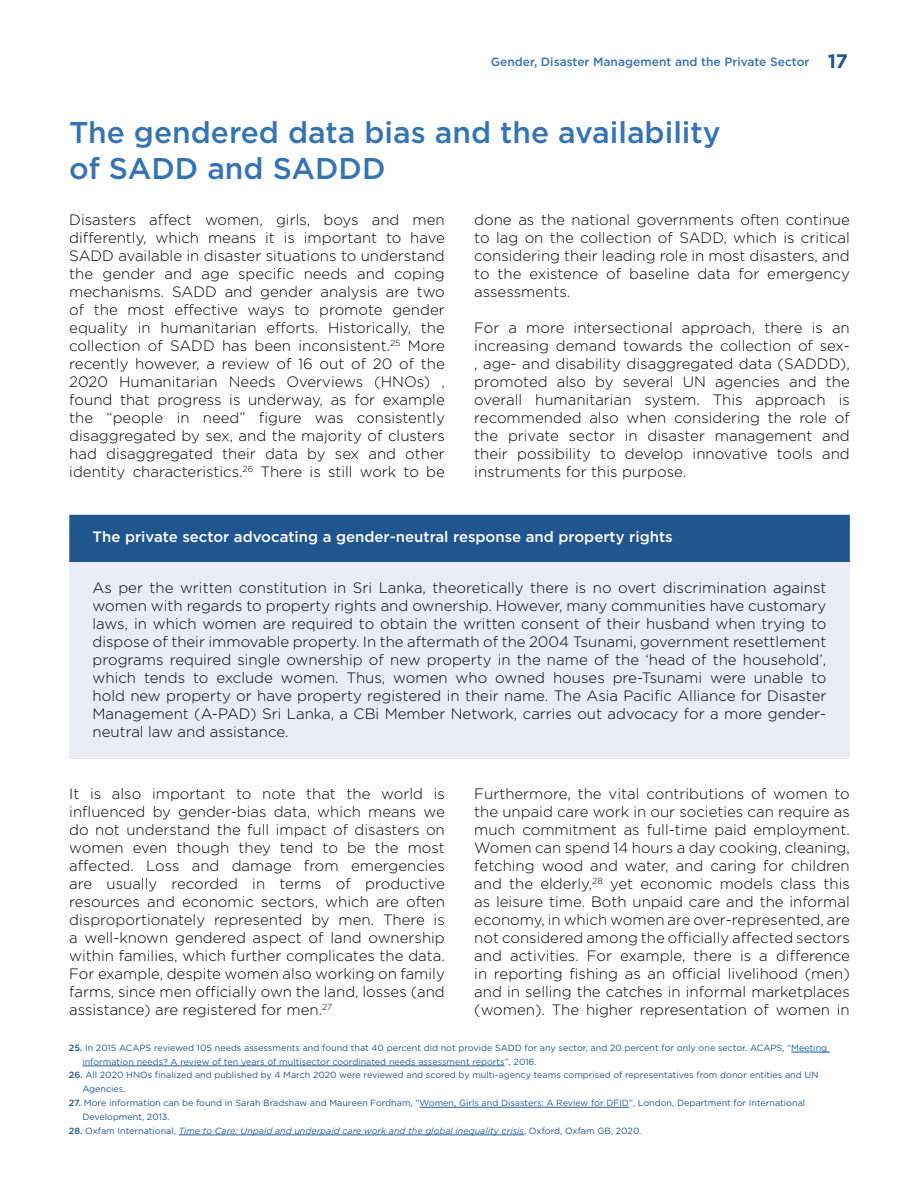
<style>
.page{position:relative;width:918px;height:1188px;background:#fff}
.page>*{position:absolute;margin:0;border:0;box-sizing:border-box;transform-origin:0 0}
.t1{font:500 30px/36px "Gotham";color:#3474b4}
.t2{font:300 15px/18px "Gotham";color:#000;text-align:justify}
.t3{font:500 15px "Gotham";color:#fff}
.t4{font:500 12px "Gotham";color:#3474b4}
.t5{font:9px/13.8px "Gotham";color:#21558e}
.t6{font:9px/13.8px "Gotham";color:#21558e}
.t7{font:italic 9px "Gotham";color:#215e9e}
.s1{font-weight:700;font-size:19.5px;color:#21558e}
.s2{font-weight:500}
.s3{color:#215e9e}
.s4{font-weight:500;font-style:normal;color:#21558e}
.s5{font-style:normal;color:#21558e}
</style>
<div class="page">
<hr style="left:791px;top:1052px;width:39px;height:1px;background:#215e9e">
<hr style="left:82px;top:1066px;width:423px;height:1px;background:#215e9e">
<hr style="left:420px;top:1107px;width:209px;height:1px;background:#215e9e">
<hr style="left:179px;top:1135px;width:345px;height:1px;background:#215e9e">
<div style="left:69px;top:515px;width:781px;height:47px;background:#21558e"></div>
<div style="left:69px;top:562px;width:781px;height:196px;background:#eaedf6"></div>
<p class="t4" style="left:491px;top:55px;width:359px">Gender, Disaster Management and the Private Sector <span class="s1">17</span></p>
<h1 class="t1" style="left:69px;top:114px;width:653px">The gendered data bias and the availability of SADD and SADDD</h1>
<p class="t2" style="left:69px;top:211px;width:377px">Disasters affect women, girls, boys and men differently, which means it is important to have SADD available in disaster situations to understand the gender and age specific needs and coping mechanisms. SADD and gender analysis are two of the most effective ways to promote gender equality in humanitarian efforts. Historically, the collection of SADD has been inconsistent.<sup>25</sup> More recently however, a review of 16 out of 20 of the 2020 Humanitarian Needs Overviews (HNOs) , found that progress is underway, as for example the “people in need” figure was consistently disaggregated by sex, and the majority of clusters had disaggregated their data by sex and other identity characteristics.<sup>26</sup> There is still work to be</p>
<p class="t2" style="left:474px;top:211px;width:377px">done as the national governments often continue to lag on the collection of SADD, which is critical considering their leading role in most disasters, and to the existence of baseline data for emergency assessments.</p>
<p class="t2" style="left:474px;top:319px;width:377px">For a more intersectional approach, there is an increasing demand towards the collection of sex-, age- and disability disaggregated data (SADDD), promoted also by several UN agencies and the overall humanitarian system. This approach is recommended also when considering the role of the private sector in disaster management and their possibility to develop innovative tools and instruments for this purpose.</p>
<p class="t3" style="left:93px;top:528px;width:582px">The private sector advocating a gender-neutral response and property rights</p>
<p class="t2" style="left:93px;top:578px;width:735px">As per the written constitution in Sri Lanka, theoretically there is no overt discrimination against women with regards to property rights and ownership. However, many communities have customary laws, in which women are required to obtain the written consent of their husband when trying to dispose of their immovable property. In the aftermath of the 2004 Tsunami, government resettlement programs required single ownership of new property in the name of the ‘head of the household’, which tends to exclude women. Thus, women who owned houses pre-Tsunami were unable to hold new property or have property registered in their name. The Asia Pacific Alliance for Disaster Management (A-PAD) Sri Lanka, a CBi Member Network, carries out advocacy for a more gender&shy;neutral law and assistance.</p>
<p class="t2" style="left:69px;top:785px;width:377px">It is also important to note that the world is influenced by gender-bias data, which means we do not understand the full impact of disasters on women even though they tend to be the most affected. Loss and damage from emergencies are usually recorded in terms of productive resources and economic sectors, which are often disproportionately represented by men. There is a well-known gendered aspect of land ownership within families, which further complicates the data.<br>For example, despite women also working on family farms, since men officially own the land, losses (and assistance) are registered for men.<sup>27</sup></p>
<p class="t2" style="left:474px;top:785px;width:377px">Furthermore, the vital contributions of women to the unpaid care work in our societies can require as much commitment as full-time paid employment.<br>Women can spend 14 hours a day cooking, cleaning, fetching wood and water, and caring for children and the elderly,<sup>28</sup> yet economic models class this as leisure time. Both unpaid care and the informal economy, in which women are over-represented, are not considered among the officially affected sectors and activities. For example, there is a difference in reporting fishing as an official livelihood (men) and in selling the catches in informal marketplaces (women). The higher representation of women in</p>
<p class="t5" style="left:82px;top:1041px;width:746px;text-indent:-14px"><span class="s2">25.</span> In 2015 ACAPS reviewed 105 needs assessments and found that 40 percent did not provide SADD for any sector, and 20 percent for only one sector. ACAPS, “<span class="s3">Meeting information needs? A review of ten years of multisector coordinated needs assessment reports</span>”, 2016.</p>
<p class="t5" style="left:82px;top:1068px;width:738px;text-indent:-14px"><span class="s2">26.</span> All 2020 HNOs finalized and published by 4 March 2020 were reviewed and scored by multi-agency teams comprised of representatives from donor entities and UN<br>Agencies.</p>
<p class="t6" style="left:82px;top:1096px;width:724px;text-indent:-14px"><span class="s2">27.</span> More information can be found in Sarah Bradshaw and Maureen Fordham, “<span class="s3">Women, Girls and Disasters: A Review for DFID</span>”, London, Department for International<br>Development, 2013.</p>
<p class="t7" style="left:69px;top:1125px;width:574px"><span class="s4">28.</span> <span class="s5">Oxfam International,</span> Time to Care: Unpaid and underpaid care work and the global inequality crisis<span class="s5">, Oxford, Oxfam GB, 2020.</span></p>
</div>
